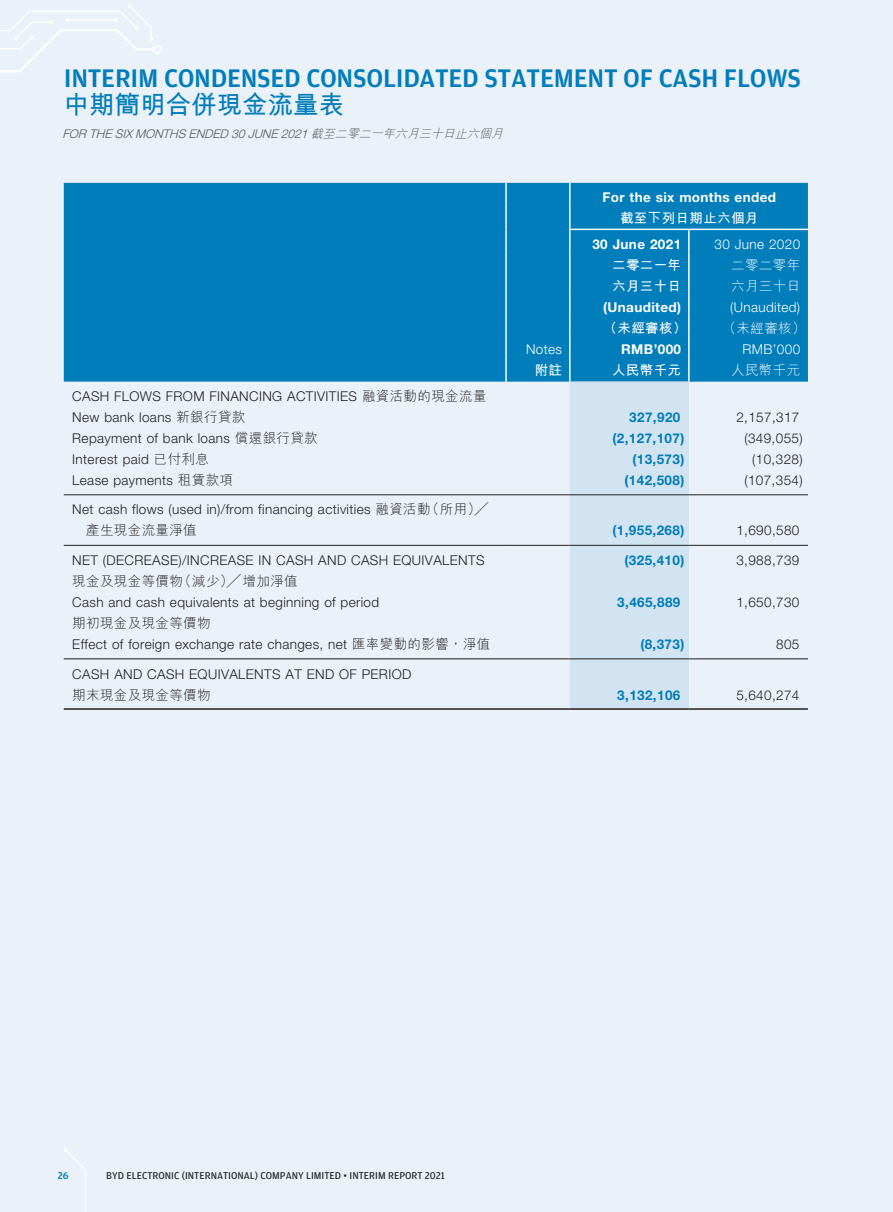
<style>
.page{position:relative;width:893px;height:1212px;background:#eaf1f8}
.page>*{position:absolute;margin:0;border:0;box-sizing:border-box;transform-origin:0 0}
.t1{font:500 27px "Amplitude";letter-spacing:-.01em;color:#007dbb}
.t2{font:700 25.5px "M Hei HK";color:#007dbb}
.t3{font:300 13.5px/21px "Helvetica Neue LT Std";letter-spacing:.03em;color:#231f20}
.t4{font:700 13.5px "Helvetica Neue LT Std";letter-spacing:.03em;color:#007dbb}
.t5{font:700 13.5px "Helvetica Neue LT Std";letter-spacing:.03em;color:#fff}
.t6{font:300 13.5px "M Hei HK";letter-spacing:.03em;color:#231f20}
.t7{font:700 13.5px/21px "M Hei HK";letter-spacing:.03em;color:#fff}
.t8{font:300 13.5px "Helvetica Neue LT Std";letter-spacing:.03em;color:#fff}
.t9{font:300 13.5px/21px "M Hei HK";letter-spacing:.03em;color:#fff}
.t10{font:italic 300 12px "Helvetica Neue LT Std";color:#57585a}
.t11{font:10.5px "Amplitude";color:#231f20}
.t12{font:500 10.5px "Amplitude";color:#007dbb}
.s1{font-family:"M Hei HK"}
</style>
<div class="page">
<svg style="left:0;top:5px;width:162px;height:67px"></svg>
<svg style="left:64px;top:1148px;width:22px;height:64px"></svg>
<div style="left:64px;top:183px;width:744px;height:199px;background:#007dbb"></div>
<hr style="left:505px;top:183px;width:2px;height:21px;background:#fff">
<hr style="left:569px;top:183px;width:2px;height:21px;background:#fff">
<hr style="left:505px;top:204px;width:2px;height:21px;background:#fff">
<hr style="left:569px;top:204px;width:2px;height:21px;background:#fff">
<hr style="left:505px;top:229px;width:2px;height:22px;background:#fff">
<hr style="left:569px;top:230px;width:2px;height:21px;background:#fff">
<hr style="left:505px;top:251px;width:2px;height:42px;background:#fff">
<hr style="left:569px;top:251px;width:2px;height:42px;background:#fff">
<hr style="left:505px;top:293px;width:2px;height:21px;background:#fff">
<hr style="left:569px;top:293px;width:2px;height:21px;background:#fff">
<hr style="left:505px;top:314px;width:2px;height:21px;background:#fff">
<hr style="left:569px;top:314px;width:2px;height:21px;background:#fff">
<hr style="left:505px;top:335px;width:2px;height:21px;background:#fff">
<hr style="left:569px;top:335px;width:2px;height:21px;background:#fff">
<hr style="left:505px;top:356px;width:2px;height:21px;background:#fff">
<hr style="left:569px;top:356px;width:2px;height:21px;background:#fff">
<hr style="left:569px;top:229px;width:120px;height:1px;background:#fff">
<hr style="left:689px;top:229px;width:119px;height:1px;background:#fff">
<hr style="left:688px;top:230px;width:2px;height:21px;background:#fff">
<hr style="left:688px;top:251px;width:2px;height:42px;background:#fff">
<hr style="left:688px;top:293px;width:2px;height:21px;background:#fff">
<hr style="left:688px;top:314px;width:2px;height:21px;background:#fff">
<hr style="left:688px;top:335px;width:2px;height:21px;background:#fff">
<hr style="left:688px;top:356px;width:2px;height:21px;background:#fff">
<div style="left:569px;top:377px;width:121px;height:331px;background:#d2e4f1"></div>
<hr style="left:64px;top:494px;width:442px;height:1px;background:#231f20">
<hr style="left:506px;top:494px;width:64px;height:1px;background:#231f20">
<hr style="left:570px;top:494px;width:119px;height:1px;background:#231f20">
<hr style="left:689px;top:494px;width:119px;height:1px;background:#231f20">
<hr style="left:64px;top:545px;width:442px;height:1px;background:#231f20">
<hr style="left:506px;top:545px;width:64px;height:1px;background:#231f20">
<hr style="left:570px;top:545px;width:119px;height:1px;background:#231f20">
<hr style="left:689px;top:545px;width:119px;height:1px;background:#231f20">
<hr style="left:64px;top:658px;width:442px;height:1px;background:#231f20">
<hr style="left:506px;top:658px;width:64px;height:1px;background:#231f20">
<hr style="left:570px;top:658px;width:119px;height:1px;background:#231f20">
<hr style="left:689px;top:658px;width:119px;height:1px;background:#231f20">
<hr style="left:64px;top:708px;width:442px;height:2px;background:#231f20">
<hr style="left:506px;top:708px;width:64px;height:2px;background:#231f20">
<hr style="left:570px;top:708px;width:119px;height:2px;background:#231f20">
<hr style="left:689px;top:708px;width:119px;height:2px;background:#231f20">
<h1 class="t1" style="left:64px;top:63px;width:739px">INTERIM CONDENSED CONSOLIDATED STATEMENT OF CASH FLOWS</h1>
<h2 class="t2" style="left:64px;top:87px;width:282px">中期簡明合併現金流量表</h2>
<p class="t10" style="left:63px;top:126px;width:445px">FOR THE SIXMONTHS ENDED 30JUNE 2021<span class="s1">截至二零二一年六月三十日止六個月</span></p>
<p class="t3" style="left:72px;top:385px;width:416px">CASH FLOWS FROM FINANCING ACTIVITIES <span class="s1">融資活動的現金流量<br></span>New bank loans <span class="s1">新銀行貸款</span></p>
<p class="t5" style="left:602px;top:189px;width:175px">For the six months ended</p>
<p class="t7" style="left:620px;top:207px;width:140px">截至下列日期止六個月</p>
<p class="t5" style="left:592px;top:236px;width:90px">30 June 2021</p>
<p class="t8" style="left:714px;top:236px;width:87px">30 June 2020</p>
<p class="t7" style="left:612px;top:254px;width:71px">二零二一年六月三十日</p>
<p class="t9" style="left:731px;top:255px;width:71px">二零二零年六月三十日</p>
<p class="t5" style="left:603px;top:299px;width:80px">(Unaudited)</p>
<p class="t8" style="left:730px;top:299px;width:72px">(Unaudited)</p>
<p class="t7" style="left:604px;top:317px;width:84px">（未經審核）</p>
<p class="t9" style="left:723px;top:318px;width:84px">（未經審核）</p>
<p class="t8" style="left:526px;top:341px;width:38px">Notes</p>
<p class="t5" style="left:621px;top:341px;width:62px">RMB’000</p>
<p class="t8" style="left:742px;top:341px;width:59px">RMB’000</p>
<p class="t7" style="left:535px;top:359px;width:29px">附註</p>
<p class="t7" style="left:612px;top:359px;width:71px">人民幣千元</p>
<p class="t9" style="left:731px;top:360px;width:71px">人民幣千元</p>
<p class="t4" style="left:629px;top:409px;width:53px">327,920</p>
<p class="t3" style="left:736px;top:406px;width:65px">2,157,317</p>
<p class="t3" style="left:72px;top:427px;width:247px">Repayment of bank loans <span class="s1">償還銀行貸款</span></p>
<p class="t4" style="left:613px;top:430px;width:73px">(2,127,107)</p>
<p class="t3" style="left:744px;top:427px;width:60px">(349,055)</p>
<p class="t3" style="left:72px;top:448px;width:138px">Interest paid <span class="s1">已付利息</span></p>
<p class="t4" style="left:632px;top:451px;width:53px">(13,573)</p>
<p class="t3" style="left:752px;top:448px;width:52px">(10,328)</p>
<p class="t3" style="left:72px;top:469px;width:162px">Lease payments <span class="s1">租賃款項</span></p>
<p class="t4" style="left:625px;top:472px;width:61px">(142,508)</p>
<p class="t3" style="left:744px;top:469px;width:60px">(107,354)</p>
<p class="t3" style="left:72px;top:499px;width:417px">Net cash flows (used in)/from financing activities <span class="s1">融資活動（所用）╱</span></p>
<p class="t6" style="left:86px;top:524px;width:112px">產生現金流量淨值</p>
<p class="t4" style="left:613px;top:522px;width:73px">(1,955,268)</p>
<p class="t3" style="left:736px;top:520px;width:65px">1,690,580</p>
<p class="t3" style="left:72px;top:549px;width:414px">NET (DECREASE)/INCREASE IN CASH AND CASH EQUIVALENTS</p>
<p class="t4" style="left:625px;top:552px;width:61px">(325,410)</p>
<p class="t3" style="left:736px;top:549px;width:65px">3,988,739</p>
<p class="t6" style="left:72px;top:574px;width:227px">現金及現金等價物（減少）╱ 增加淨值</p>
<p class="t3" style="left:72px;top:591px;width:308px">Cash and cash equivalents at beginning of period</p>
<p class="t4" style="left:617px;top:594px;width:65px">3,465,889</p>
<p class="t3" style="left:736px;top:591px;width:65px">1,650,730</p>
<p class="t6" style="left:72px;top:616px;width:140px">期初現金及現金等價物</p>
<p class="t3" style="left:72px;top:633px;width:420px">Effect of foreign exchange rate changes, net <span class="s1">匯率變動的影響，淨值</span></p>
<p class="t4" style="left:640px;top:636px;width:46px">(8,373)</p>
<p class="t3" style="left:776px;top:633px;width:25px">805</p>
<p class="t3" style="left:72px;top:663px;width:341px">CASH AND CASH EQUIVALENTS AT END OF PERIOD</p>
<p class="t6" style="left:72px;top:688px;width:140px">期末現金及現金等價物</p>
<p class="t4" style="left:617px;top:686px;width:65px">3,132,106</p>
<p class="t3" style="left:736px;top:684px;width:65px">5,640,274</p>
<p class="t12" style="left:58px;top:1170px;width:12px">26</p>
<p class="t11" style="left:106px;top:1170px;width:340px">BYD ELECTRONIC (INTERNATIONAL) COMPANY LIMITED • INTERIM REPORT 2021</p>
</div>
